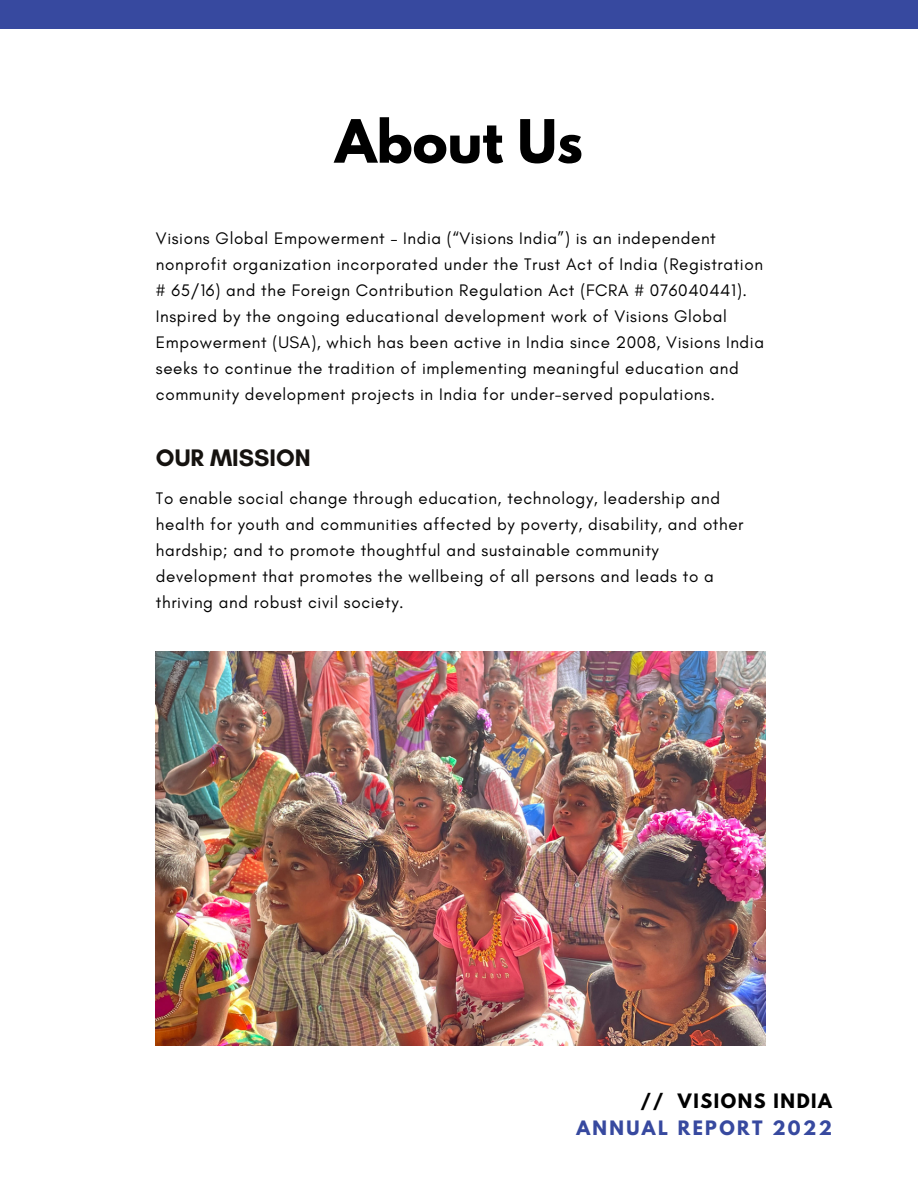
<style>
.page{position:relative;width:918px;height:1188px;background:#fff}
.page>*{position:absolute;margin:0;border:0;box-sizing:border-box;transform-origin:0 0}
.t1{font:700 52.8px "League Spartan";color:#000}
.t2{font:700 24.3px "Glacial Indifference";color:#15120f}
.t3{font:700 17.55px "League Spartan";letter-spacing:.135em;color:#37499f}
.t4{font:700 17.55px "League Spartan";letter-spacing:.09em;color:#000}
.t5{font:16.95px/25.8px "Glacial Indifference";letter-spacing:.035em;color:#000}
</style>
<div class="page">
<div style="left:0;top:0;width:918px;height:29px;background:#37499f"></div>
<img style="left:156px;top:652px;width:610px;height:393px">
<h1 class="t1" style="left:335px;top:115px;width:249px">About Us</h1>
<p class="t5" style="left:156px;top:226px;width:610px">Visions Global Empowerment – India (“Visions India”) is an independent nonprofit organization incorporated under the Trust Act of India (Registration # 65/16) and the Foreign Contribution Regulation Act (FCRA # 076040441).<br>Inspired by the ongoing educational development work of Visions Global Empowerment (USA), which has been active in India since 2008, Visions India seeks to continue the tradition of implementing meaningful education and community development projects in India for under-served populations.</p>
<h2 class="t2" style="left:156px;top:442px;width:156px">OUR MISSION</h2>
<p class="t5" style="left:156px;top:486px;width:589px">To enable social change through education, technology, leadership and health for youth and communities affected by poverty, disability, and other hardship; and to promote thoughtful and sustainable community development that promotes the wellbeing of all persons and leads to a thriving and robust civil society.</p>
<p class="t4" style="left:641px;top:1092px;width:193px">// VISIONS INDIA</p>
<p class="t3" style="left:576px;top:1120px;width:257px">ANNUAL REPORT 2022</p>
</div>
